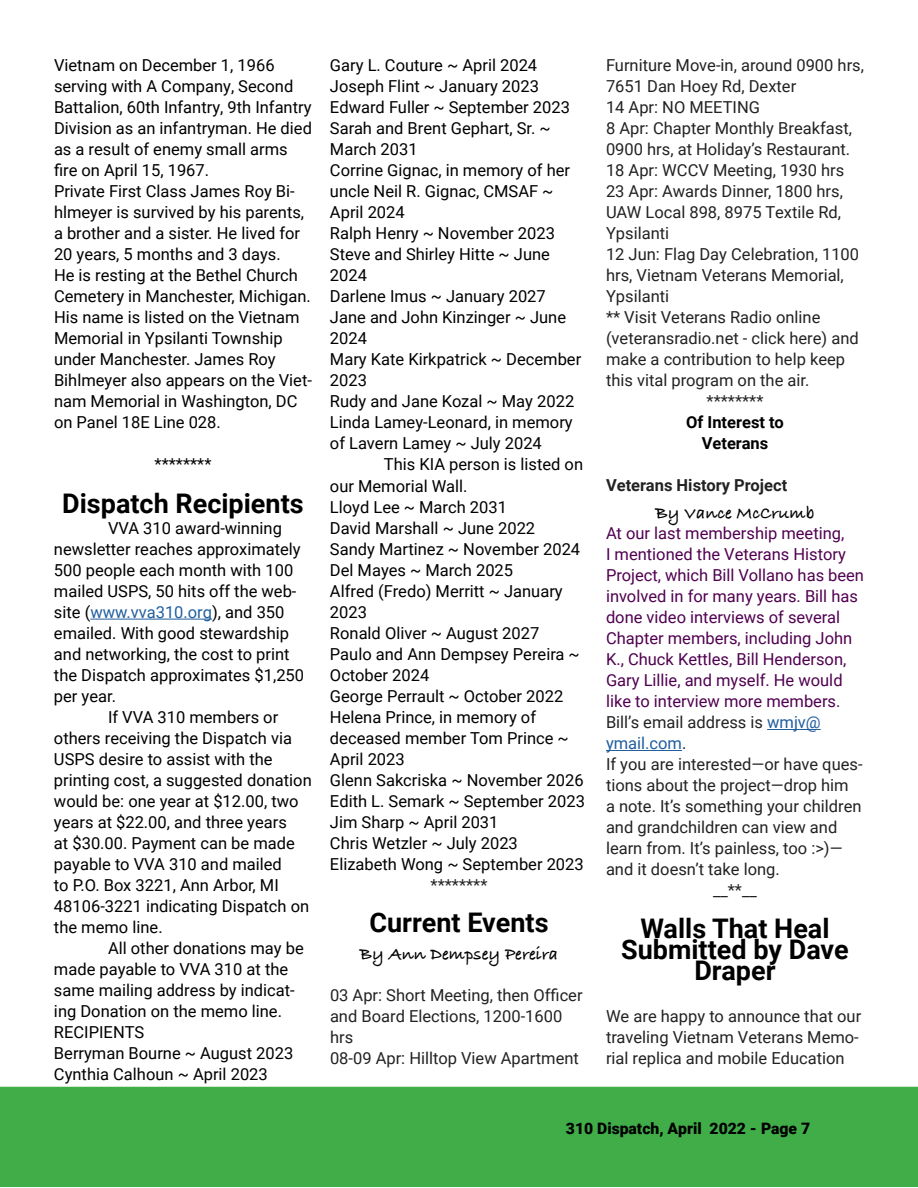
<style>
.page{position:relative;width:918px;height:1188px;background:#fff}
.page>*{position:absolute;margin:0;border:0;box-sizing:border-box;transform-origin:0 0}
.t1{font:700 27px/21px "Roboto";color:#000;text-align:center}
.t2{font:700 18px "Bradley Hand ITCTT";color:#000}
.t3{font:16.5px/21px "Roboto";color:#000}
.t4{font:16.5px/21px "Roboto";color:#222}
.t5{font:16.5px "Roboto";color:#500050}
.t6{font:16.5px "Roboto";color:#215e9e}
.t7{font:700 16.5px "Roboto";color:#222}
.t8{font:700 16.5px/21px "Roboto";color:#000;text-align:center}
.t9{font:900 15.75px "Roboto";color:#000}
.s1{color:#000}
.s2{color:#215e9e}
.s3{color:#222}
</style>
<div class="page">
<div style="left:0;top:1087px;width:918px;height:100px;background:#41ad49"></div>
<hr style="left:90px;top:619px;width:122px;height:1px;background:#215e9e">
<hr style="left:767px;top:729px;width:54px;height:1px;background:#215e9e">
<hr style="left:606px;top:750px;width:76px;height:1px;background:#215e9e">
<p class="t3" style="left:54px;top:54px;width:260px">Vietnam on December 1, 1966 serving with A Company, Second<br>Battalion, 60th Infantry, 9th Infantry<br>Division as an infantryman. He died as a result of enemy small arms fire on April 15, 1967.<br>Private First Class James Roy Bi&shy;hlmeyer is survived by his parents, a brother and a sister. He lived for<br>20 years, 5 months and 3 days.<br>He is resting at the Bethel Church<br>Cemetery in Manchester, Michigan.<br>His name is listed on the Vietnam<br>Memorial in Ypsilanti Township under Manchester. James Roy<br>Bihlmeyer also appears on the Viet&shy;nam Memorial in Washington, DC on Panel 18E Line 028.</p>
<p class="t3" style="left:155px;top:453px;width:58px">********</p>
<h1 class="t1" style="left:62px;top:492px;width:243px">Dispatch Recipients</h1>
<p class="t3" style="left:108px;top:517px;width:175px">VVA 310 award-winning</p>
<p class="t3" style="left:54px;top:538px;width:248px">newsletter reaches approximately</p>
<p class="t3" style="left:54px;top:559px;width:241px">500 people each month with 100</p>
<p class="t3" style="left:54px;top:580px;width:244px">mailed USPS, 50 hits off the web-</p>
<p class="t6" style="left:54px;top:600px;width:232px"><span class="s1">site (</span>www.vva310.org<span class="s1">), and 350</span></p>
<p class="t3" style="left:54px;top:622px;width:237px">emailed. With good stewardship</p>
<p class="t3" style="left:54px;top:643px;width:237px">and networking, the cost to print</p>
<p class="t3" style="left:54px;top:664px;width:252px">the Dispatch approximates $1,250</p>
<p class="t3" style="left:54px;top:685px;width:64px">per year.</p>
<p class="t3" style="left:108px;top:706px;width:172px">If VVA 310 members or</p>
<p class="t3" style="left:54px;top:727px;width:240px">others receiving the Dispatch via</p>
<p class="t3" style="left:54px;top:748px;width:220px">USPS desire to assist with the</p>
<p class="t3" style="left:54px;top:769px;width:259px">printing cost, a suggested donation</p>
<p class="t3" style="left:54px;top:790px;width:246px">would be: one year at $12.00, two</p>
<p class="t3" style="left:54px;top:811px;width:234px">years at $22.00, and three years</p>
<p class="t3" style="left:54px;top:832px;width:242px">at $30.00. Payment can be made</p>
<p class="t3" style="left:54px;top:853px;width:229px">payable to VVA 310 and mailed</p>
<p class="t3" style="left:54px;top:874px;width:226px">to P.O. Box 3221, Ann Arbor, MI</p>
<p class="t3" style="left:54px;top:895px;width:257px">48106-3221 indicating Dispatch on</p>
<p class="t3" style="left:54px;top:916px;width:110px">the memo line.</p>
<p class="t3" style="left:108px;top:937px;width:197px">All other donations may be</p>
<p class="t3" style="left:54px;top:958px;width:236px">made payable to VVA 310 at the</p>
<p class="t3" style="left:54px;top:979px;width:242px">same mailing address by indicat-</p>
<p class="t3" style="left:54px;top:1000px;width:230px">ing Donation on the memo line.</p>
<p class="t3" style="left:54px;top:1021px;width:92px">RECIPIENTS</p>
<p class="t3" style="left:54px;top:1042px;width:241px">Berryman Bourne ~ August 2023</p>
<p class="t3" style="left:54px;top:1063px;width:215px">Cynthia Calhoun ~ April 2023</p>
<p class="t3" style="left:330px;top:54px;width:253px">Gary L. Couture ~ April 2024<br>Joseph Flint ~ January 2023<br>Edward Fuller ~ September 2023<br>Sarah and Brent Gephart, Sr. ~<br>March 2031<br>Corrine Gignac, in memory of her uncle Neil R. Gignac, CMSAF ~<br>April 2024<br>Ralph Henry ~ November 2023<br>Steve and Shirley Hitte ~ June<br>2024<br>Darlene Imus ~ January 2027<br>Jane and John Kinzinger ~ June<br>2024<br>Mary Kate Kirkpatrick ~ December<br>2023<br>Rudy and Jane Kozal ~ May 2022<br>Linda Lamey-Leonard, in memory of Lavern Lamey ~ July 2024</p>
<p class="t3" style="left:330px;top:454px;width:257px;text-indent:54px">This KIA person is listed on our Memorial Wall.<br>Lloyd Lee ~ March 2031<br>David Marshall ~ June 2022<br>Sandy Martinez ~ November 2024<br>Del Mayes ~ March 2025<br>Alfred (Fredo) Merritt ~ January<br>2023<br>Ronald Oliver ~ August 2027<br>Paulo and Ann Dempsey Pereira ~<br>October 2024<br>George Perrault ~ October 2022<br>Helena Prince, in memory of deceased member Tom Prince ~<br>April 2023<br>Glenn Sakcriska ~ November 2026<br>Edith L. Semark ~ September 2023<br>Jim Sharp ~ April 2031<br>Chris Wetzler ~ July 2023<br>Elizabeth Wong ~ September 2023</p>
<p class="t4" style="left:431px;top:874px;width:58px">********</p>
<h1 class="t1" style="left:369px;top:911px;width:181px">Current Events</h1>
<p class="t2" style="left:360px;top:941px;width:200px">By Ann Dempsey Pereira</p>
<p class="t4" style="left:330px;top:984px;width:254px">03 Apr: Short Meeting, then Officer and Board Elections, 1200-1600 hrs<br>08-09 Apr: Hilltop View Apartment</p>
<p class="t4" style="left:606px;top:54px;width:260px">Furniture Move-in, around 0900 hrs,</p>
<p class="t4" style="left:606px;top:75px;width:192px">7651 Dan Hoey Rd, Dexter</p>
<p class="t4" style="left:606px;top:96px;width:156px">14 Apr: NO MEETING</p>
<p class="t4" style="left:606px;top:117px;width:248px">8 Apr: Chapter Monthly Breakfast,</p>
<p class="t4" style="left:606px;top:138px;width:246px">0900 hrs, at Holiday’s Restaurant.</p>
<p class="t4" style="left:606px;top:159px;width:240px">18 Apr: WCCV Meeting, 1930 hrs</p>
<p class="t4" style="left:606px;top:180px;width:238px">23 Apr: Awards Dinner, 1800 hrs,</p>
<p class="t4" style="left:606px;top:201px;width:237px">UAW Local 898, 8975 Textile Rd,</p>
<p class="t4" style="left:606px;top:222px;width:65px">Ypsilanti</p>
<p class="t4" style="left:606px;top:243px;width:255px">12 Jun: Flag Day Celebration, 1100</p>
<p class="t4" style="left:606px;top:264px;width:239px">hrs, Vietnam Veterans Memorial,</p>
<p class="t4" style="left:606px;top:285px;width:65px">Ypsilanti</p>
<p class="t4" style="left:606px;top:306px;width:216px">** Visit Veterans Radio online</p>
<p class="t4" style="left:606px;top:327px;width:254px">(veteransradio.net - click here) and</p>
<p class="t4" style="left:606px;top:348px;width:241px">make a contribution to help keep</p>
<p class="t4" style="left:606px;top:369px;width:205px">this vital program on the air.</p>
<p class="t4" style="left:707px;top:390px;width:58px">********</p>
<p class="t8" style="left:686px;top:411px;width:99px">Of Interest to<br>Veterans</p>
<p class="t7" style="left:606px;top:474px;width:183px">Veterans History Project</p>
<p class="t2" style="left:655px;top:500px;width:161px">By Vance McCrumb</p>
<p class="t5" style="left:606px;top:522px;width:240px">At our last membership meeting,</p>
<p class="t5" style="left:606px;top:543px;width:241px">I mentioned the Veterans History</p>
<p class="t5" style="left:606px;top:564px;width:260px">Project, which Bill Vollano has been</p>
<p class="t5" style="left:606px;top:585px;width:253px">involved in for many years. Bill has</p>
<p class="t5" style="left:606px;top:606px;width:236px">done video interviews of several</p>
<p class="t5" style="left:606px;top:627px;width:248px">Chapter members, including John</p>
<p class="t5" style="left:606px;top:648px;width:242px">K., Chuck Kettles, Bill Henderson,</p>
<p class="t5" style="left:606px;top:669px;width:238px">Gary Lillie, and myself. He would</p>
<p class="t5" style="left:606px;top:690px;width:236px">like to interview more members.</p>
<p class="t4" style="left:606px;top:711px;width:216px">Bill’s email address is <span class="s2">wmjv@</span></p>
<p class="t6" style="left:606px;top:732px;width:82px">ymail.com<span class="s3">.</span></p>
<p class="t4" style="left:606px;top:753px;width:258px">If you are interested—or have ques-</p>
<p class="t4" style="left:606px;top:774px;width:244px">tions about the project—drop him</p>
<p class="t4" style="left:606px;top:795px;width:257px">a note. It’s something your children</p>
<p class="t4" style="left:606px;top:816px;width:233px">and grandchildren can view and</p>
<p class="t4" style="left:606px;top:837px;width:238px">learn from. It’s painless, too :&gt;)—</p>
<p class="t4" style="left:606px;top:858px;width:175px">and it doesn’t take long.</p>
<p class="t4" style="left:713px;top:879px;width:45px">__**__</p>
<h1 class="t1" style="left:621px;top:917px;width:229px">Walls That Heal<br>Submitted by Dave<br>Draper</h1>
<p class="t4" style="left:606px;top:1005px;width:257px">We are happy to announce that our traveling Vietnam Veterans Memo&shy;rial replica and mobile Education</p>
<p class="t9" style="left:566px;top:1117px;width:246px">310 Dispatch, April 2022 - Page 7</p>
</div>
